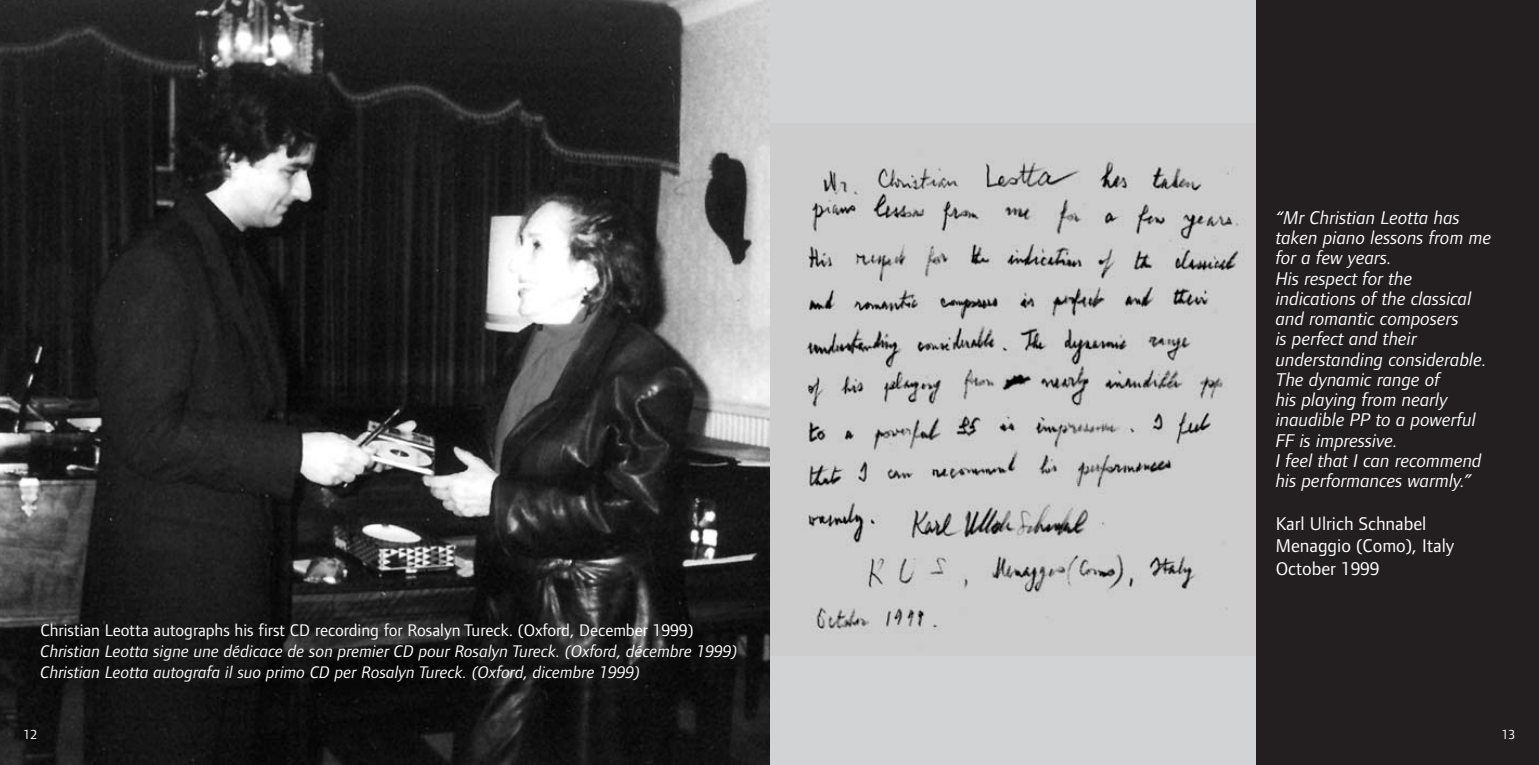
<style>
.page{position:relative;width:1539px;height:765px;background:#fff}
.page>*{position:absolute;margin:0;border:0;box-sizing:border-box;transform-origin:0 0}
.t1{font:italic 19.12px/20.2px "Foundry Form Sans";color:#fff}
.t2{font:19.12px/22.5px "Foundry Form Sans";color:#fff}
.t3{font:italic 17.55px/20.9px "Foundry Form Sans";color:#fff}
.t4{font:17.55px "Foundry Form Sans";color:#fff}
.t5{font:13.5px "Foundry Form Sans";color:#fff}
</style>
<div class="page">
<div style="left:770px;top:0;width:509px;height:765px;background:#d1d3d4"></div>
<img style="left:802px;top:124px;width:455px;height:532px">
<img style="left:0;top:0;width:770px;height:765px">
<div style="left:1257px;top:0;width:282px;height:765px;background:#231f20"></div>
<p class="t4" style="left:40px;top:624px;width:654px">Christian Leotta autographs his first CD recording for Rosalyn Tureck. (Oxford, December 1999)</p>
<p class="t3" style="left:40px;top:642px;width:698px">Christian Leotta signe une dédicace de son premier CD pour Rosalyn Tureck. (Oxford, décembre 1999)<br>Christian Leotta autografa il suo primo CD per Rosalyn Tureck. (Oxford, dicembre 1999)</p>
<p class="t1" style="left:1276px;top:209px;width:217px">“Mr Christian Leotta has taken piano lessons from me for a few years.<br>His respect for the indications of the classical and romantic composers<br>is perfect and their understanding considerable.<br>The dynamic range of<br>his playing from nearly inaudible PP to a powerful<br>FF is impressive.<br>I feel that I can recommend his performances warmly.”</p>
<p class="t2" style="left:1276px;top:514px;width:180px">Karl Ulrich Schnabel<br>Menaggio (Como), Italy<br>October 1999</p>
<p class="t5" style="left:24px;top:730px;width:15px">12</p>
<p class="t5" style="left:1502px;top:730px;width:15px">13</p>
</div>
